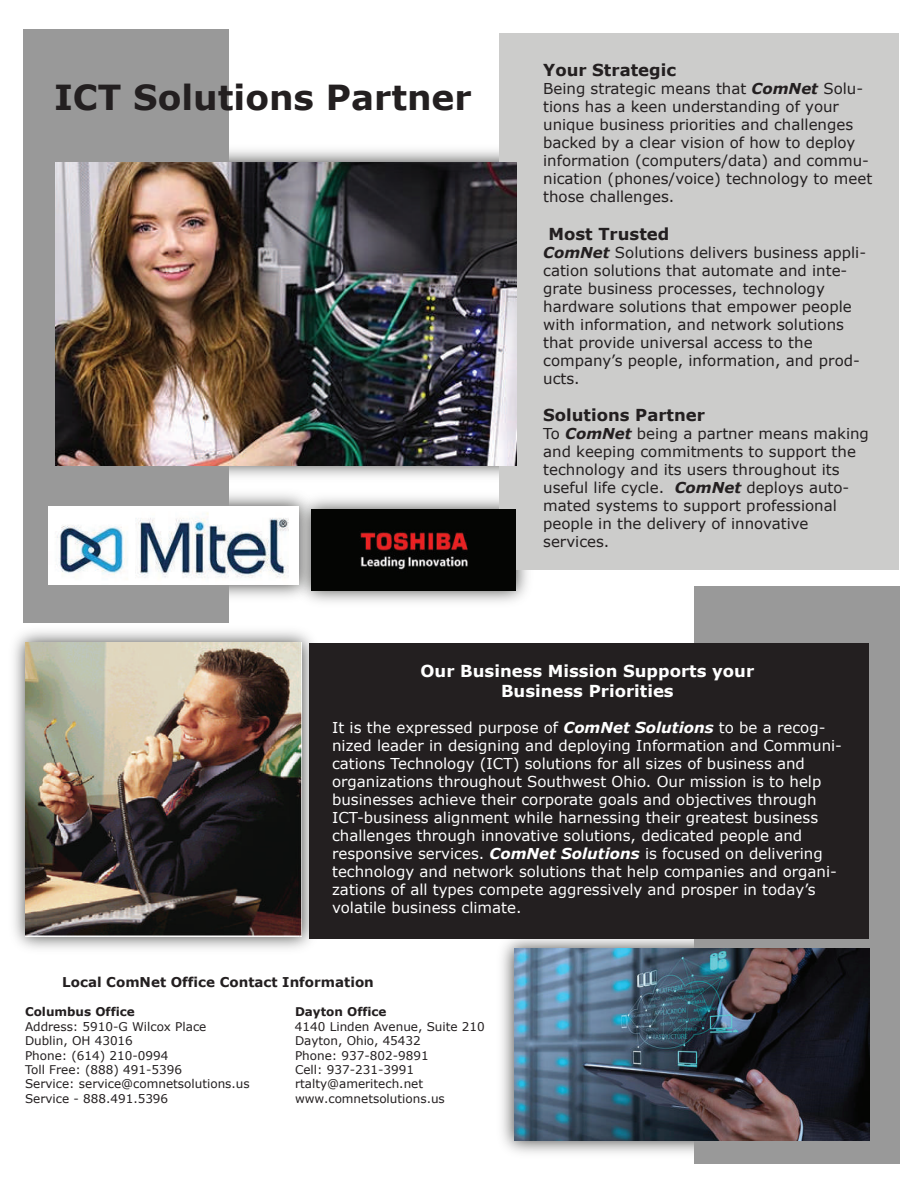
<style>
.page{position:relative;width:918px;height:1188px;background:#fff}
.page>*{position:absolute;margin:0;border:0;box-sizing:border-box;transform-origin:0 0}
.t1{font:700 34.5px "Verdana";color:#231f20}
.t2{font:700 16.5px/19.8px "Verdana";color:#fff;text-align:center}
.t3{font:700 16.5px "Verdana";color:#231f20}
.t4{font:15px/18px "Verdana";color:#231f20}
.t5{font:15px/18px "Verdana";color:#fff}
.t6{font:700 13.5px "Verdana";color:#231f20}
.t7{font:12px "Verdana";color:#231f20}
.t8{font:700 12px "Verdana";color:#231f20}
.s1{font-weight:700;font-style:italic}
</style>
<div class="page">
<div style="left:694px;top:586px;width:206px;height:577px;background:#999"></div>
<div style="left:309px;top:643px;width:559px;height:296px;background:#231f20"></div>
<img style="left:502px;top:926px;width:368px;height:227px">
<img style="left:514px;top:949px;width:356px;height:192px">
<img style="left:14px;top:631px;width:298px;height:318px">
<img style="left:26px;top:643px;width:275px;height:293px">
<div style="left:23px;top:29px;width:206px;height:594px;background:#999"></div>
<img style="left:48px;top:494px;width:241px;height:103px">
<img style="left:49px;top:506px;width:240px;height:79px">
<div style="left:499px;top:34px;width:400px;height:536px;background:#cccccb"></div>
<img style="left:55px;top:150px;width:462px;height:327px">
<img style="left:55px;top:162px;width:462px;height:303px">
<img style="left:289px;top:494px;width:239px;height:108px">
<img style="left:312px;top:510px;width:204px;height:80px">
<h1 class="t1" style="left:54px;top:73px;width:419px">ICT Solutions Partner</h1>
<p class="t3" style="left:543px;top:58px;width:134px">Your Strategic</p>
<p class="t4" style="left:543px;top:79px;width:331px">Being strategic means that <span class="s1">ComNet</span> Solu&shy;tions has a keen understanding of your unique business priorities and challenges backed by a clear vision of how to deploy information (computers/data) and commu&shy;nication (phones/voice) technology to meet those challenges.</p>
<p class="t3" style="left:548px;top:222px;width:122px">Most Trusted</p>
<p class="t4" style="left:543px;top:243px;width:324px"><span class="s1">ComNet</span> Solutions delivers business appli&shy;cation solutions that automate and inte&shy;grate business processes, technology hardware solutions that empower people with information, and network solutions that provide universal access to the company’s people, information, and prod&shy;ucts.</p>
<p class="t3" style="left:543px;top:404px;width:163px">Solutions Partner</p>
<p class="t4" style="left:543px;top:425px;width:327px">To <span class="s1">ComNet</span> being a partner means making and keeping commitments to support the technology and its users throughout its useful life cycle. <span class="s1">ComNet</span> deploys auto&shy;mated systems to support professional people in the delivery of innovative services.</p>
<p class="t2" style="left:421px;top:661px;width:335px">Our Business Mission Supports your<br>Business Priorities</p>
<p class="t5" style="left:332px;top:718px;width:511px">It is the expressed purpose of <span class="s1">ComNet Solutions</span> to be a recog&shy;nized leader in designing and deploying Information and Communi&shy;cations Technology (ICT) solutions for all sizes of business and organizations throughout Southwest Ohio. Our mission is to help businesses achieve their corporate goals and objectives through ICT-business alignment while harnessing their greatest business challenges through innovative solutions, dedicated people and responsive services. <span class="s1">ComNet Solutions</span> is focused on delivering technology and network solutions that help companies and organi&shy;zations of all types compete aggressively and prosper in today’s volatile business climate.</p>
<p class="t6" style="left:62px;top:972px;width:313px">Local ComNet Office Contact Information</p>
<p class="t8" style="left:25px;top:1004px;width:111px">Columbus Office</p>
<p class="t8" style="left:295px;top:1004px;width:93px">Dayton Office</p>
<p class="t7" style="left:25px;top:1018px;width:183px">Address: 5910-G Wilcox Place</p>
<p class="t7" style="left:295px;top:1018px;width:191px">4140 Linden Avenue, Suite 210</p>
<p class="t7" style="left:25px;top:1033px;width:109px">Dublin, OH 43016</p>
<p class="t7" style="left:295px;top:1033px;width:127px">Dayton, Ohio, 45432</p>
<p class="t7" style="left:25px;top:1047px;width:145px">Phone: (614) 210-0994</p>
<p class="t7" style="left:295px;top:1047px;width:135px">Phone: 937-802-9891</p>
<p class="t7" style="left:25px;top:1061px;width:159px">Toll Free: (888) 491-5396</p>
<p class="t7" style="left:295px;top:1061px;width:120px">Cell: 937-231-3991</p>
<p class="t7" style="left:25px;top:1076px;width:226px">Service: service@comnetsolutions.us</p>
<p class="t7" style="left:295px;top:1076px;width:130px">rtalty@ameritech.net</p>
<p class="t7" style="left:25px;top:1090px;width:145px">Service - 888.491.5396</p>
<p class="t7" style="left:295px;top:1090px;width:151px">www.comnetsolutions.us</p>
</div>
